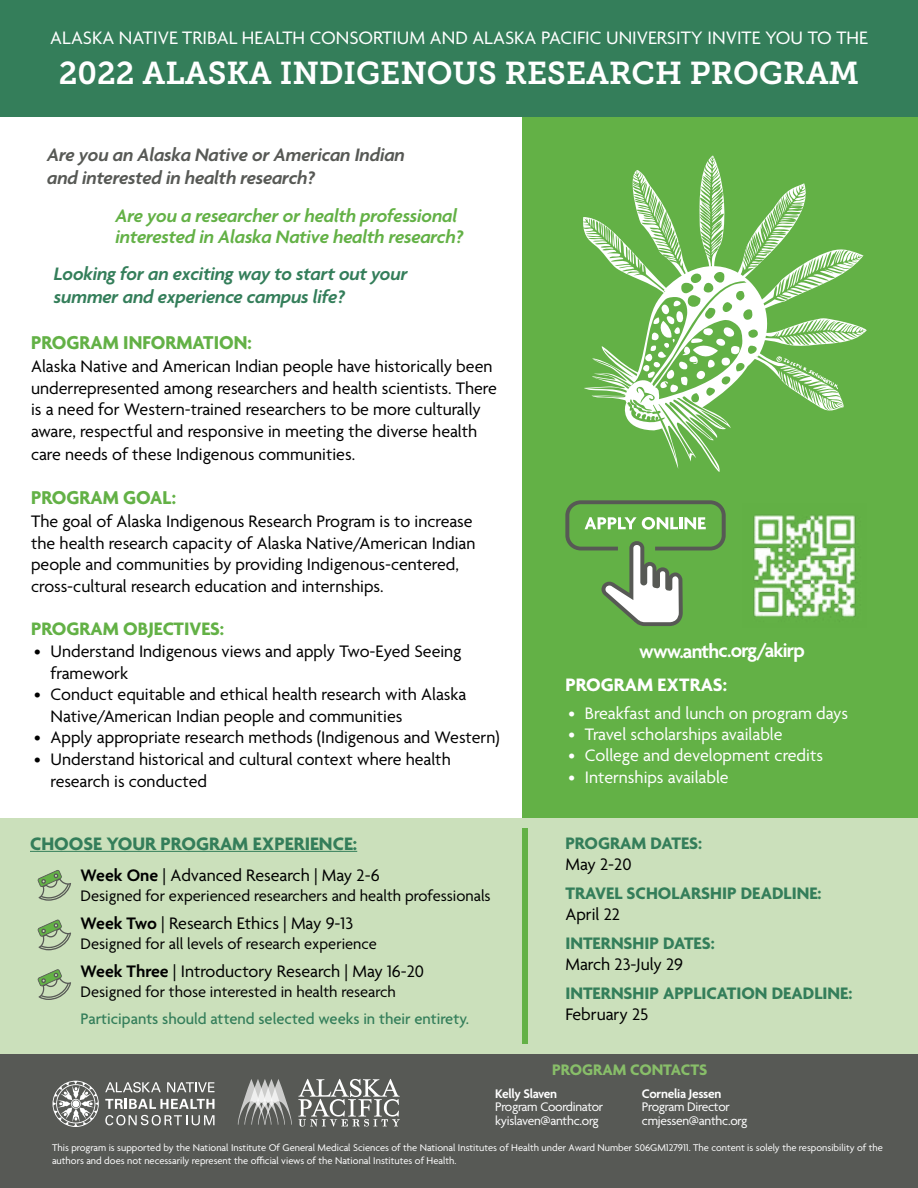
<style>
.page{position:relative;width:918px;height:1188px;background:#fff}
.page>*{position:absolute;margin:0;border:0;box-sizing:border-box;transform-origin:0 0}
.t1{font:31.5px "Museo Slab 700";color:#fff}
.t2{font:600 21px "Agenda";letter-spacing:-.045em;color:#fff}
.t3{font:700 20.1px "Agenda";color:#63b146}
.t4{font:italic 600 19.5px/21px "Agenda";letter-spacing:-.01em;color:#63b146}
.t5{font:19.5px "Agenda";color:#fff}
.t6{font:italic 600 19.5px/22.5px "Agenda";letter-spacing:-.01em;color:#347e5a}
.t7{font:italic 600 19.5px/22.5px "Agenda";letter-spacing:-.01em;color:#575955}
.t8{font:700 19.5px "Agenda";color:#347e5a}
.t9{font:700 19.5px "Agenda";color:#63b146}
.t10{font:700 19.5px "Agenda";color:#fff}
.t11{font:18px/21.6px "Agenda";color:#000}
.t12{font:18px "Agenda";color:#fff}
.t13{font:700 18px "Agenda";color:#347e5a}
.t14{font:16.5px "Agenda";color:#000}
.t15{font:500 16.5px "Agenda";color:#347e5a}
.t16{font:700 16.5px "Agenda";color:#88be69}
.t17{font:13.5px/13.5px "Agenda";letter-spacing:-.02em;color:#fff}
.t18{font:600 13.5px "Agenda";letter-spacing:-.02em;color:#fff}
.t19{font:10.5px/12.6px "Agenda";color:#fff}
.s1{font-weight:600}
</style>
<div class="page">
<div style="left:523px;top:117px;width:395px;height:702px;background:#63b146"></div>
<div style="left:0;top:819px;width:918px;height:235px;background:#cbe0bb"></div>
<div style="left:0;top:1054px;width:918px;height:134px;background:#575955"></div>
<div style="left:0;top:0;width:918px;height:117px;background:#347e5a"></div>
<svg style="left:583px;top:155px;width:284px;height:317px"></svg>
<svg style="left:298px;top:1079px;width:102px;height:48px"></svg>
<svg style="left:238px;top:1079px;width:54px;height:46px"></svg>
<svg style="left:105px;top:1082px;width:56px;height:11px"></svg>
<svg style="left:167px;top:1082px;width:47px;height:10px"></svg>
<svg style="left:105px;top:1099px;width:109px;height:10px"></svg>
<svg style="left:105px;top:1115px;width:109px;height:10px"></svg>
<svg style="left:52px;top:1081px;width:47px;height:46px"></svg>
<div style="left:523px;top:828px;width:5px;height:216px;background:#63b146"></div>
<hr style="left:30px;top:851px;width:327px;height:1px;background:#347e5a">
<svg style="left:38px;top:870px;width:33px;height:31px"></svg>
<svg style="left:38px;top:920px;width:33px;height:30px"></svg>
<svg style="left:38px;top:969px;width:33px;height:31px"></svg>
<svg style="left:565px;top:500px;width:161px;height:126px"></svg>
<img style="left:753px;top:514px;width:103px;height:103px">
<p class="t5" style="left:50px;top:27px;width:819px">ALASKA NATIVE TRIBAL HEALTH CONSORTIUM AND ALASKA PACIFIC UNIVERSITY INVITE YOU TO THE</p>
<h1 class="t1" style="left:59px;top:56px;width:802px">2022 ALASKA INDIGENOUS RESEARCH PROGRAM</h1>
<p class="t7" style="left:47px;top:145px;width:359px">Are you an Alaska Native or American Indian and interested in health research?</p>
<p class="t4" style="left:116px;top:207px;width:349px">Are you a researcher or health professional interested in Alaska Native health research?</p>
<p class="t6" style="left:54px;top:264px;width:355px">Looking for an exciting way to start out your summer and experience campus life?</p>
<p class="t3" style="left:31px;top:332px;width:222px">PROGRAM INFORMATION:</p>
<p class="t11" style="left:31px;top:357px;width:467px">Alaska Native and American Indian people have historically been underrepresented among researchers and health scientists. There is a need for Western-trained researchers to be more culturally aware, respectful and responsive in meeting the diverse health care needs of these Indigenous communities.</p>
<p class="t3" style="left:31px;top:487px;width:147px">PROGRAM GOAL:</p>
<p class="t11" style="left:31px;top:512px;width:446px">The goal of Alaska Indigenous Research Program is to increase the health research capacity of Alaska Native/American Indian people and communities by providing Indigenous-centered, cross-cultural research education and internships.</p>
<p class="t9" style="left:31px;top:619px;width:195px">PROGRAM OBJECTIVES:</p>
<p class="t11" style="left:51px;top:642px;width:413px;text-indent:-17px">• Understand Indigenous views and apply Two-Eyed Seeing framework</p>
<p class="t11" style="left:51px;top:685px;width:417px;text-indent:-17px">• Conduct equitable and ethical health research with Alaska<br>Native/American Indian people and communities</p>
<p class="t11" style="left:34px;top:728px;width:467px">• Apply appropriate research methods (Indigenous and Western)</p>
<p class="t11" style="left:51px;top:750px;width:402px;text-indent:-17px">• Understand historical and cultural context where health research is conducted</p>
<p class="t8" style="left:30px;top:833px;width:329px">CHOOSE YOUR PROGRAM EXPERIENCE:</p>
<p class="t11" style="left:81px;top:866px;width:300px"><span class="s1">Week One</span> | Advanced Research | May 2-6</p>
<p class="t14" style="left:81px;top:887px;width:412px">Designed for experienced researchers and health professionals</p>
<p class="t11" style="left:81px;top:914px;width:274px"><span class="s1">Week Two</span> | Research Ethics | May 9-13</p>
<p class="t14" style="left:81px;top:935px;width:298px">Designed for all levels of research experience</p>
<p class="t11" style="left:81px;top:962px;width:345px"><span class="s1">Week Three</span> | Introductory Research | May 16-20</p>
<p class="t14" style="left:81px;top:983px;width:317px">Designed for those interested in health research</p>
<p class="t15" style="left:81px;top:1010px;width:390px">Participants should attend selected weeks in their entirety.</p>
<p class="t2" style="left:639px;top:639px;width:167px">www.anthc.org/akirp</p>
<p class="t10" style="left:565px;top:675px;width:163px">PROGRAM EXTRAS:</p>
<p class="t12" style="left:568px;top:704px;width:281px">• Breakfast and lunch on program days</p>
<p class="t12" style="left:568px;top:725px;width:216px">• Travel scholarships available</p>
<p class="t12" style="left:568px;top:746px;width:256px">• College and development credits</p>
<p class="t12" style="left:568px;top:767px;width:162px">• Internships available</p>
<p class="t13" style="left:565px;top:833px;width:138px">PROGRAM DATES:</p>
<p class="t11" style="left:565px;top:855px;width:68px">May 2-20</p>
<p class="t13" style="left:565px;top:883px;width:258px">TRAVEL SCHOLARSHIP DEADLINE:</p>
<p class="t11" style="left:565px;top:905px;width:56px">April 22</p>
<p class="t13" style="left:565px;top:933px;width:151px">INTERNSHIP DATES:</p>
<p class="t11" style="left:565px;top:955px;width:119px">March 23-July 29</p>
<p class="t13" style="left:565px;top:983px;width:289px">INTERNSHIP APPLICATION DEADLINE:</p>
<p class="t11" style="left:565px;top:1005px;width:85px">February 25</p>
<p class="t16" style="left:552px;top:1061px;width:157px">PROGRAM CONTACTS</p>
<p class="t18" style="left:495px;top:1086px;width:64px">Kelly Slaven</p>
<p class="t17" style="left:495px;top:1101px;width:110px">Program Coordinator kyislaven@anthc.org</p>
<p class="t18" style="left:642px;top:1086px;width:81px">Cornelia Jessen</p>
<p class="t17" style="left:642px;top:1101px;width:107px">Program Director cmjessen@anthc.org</p>
<p class="t19" style="left:52px;top:1142px;width:832px">This program is supported by the National Institute Of General Medical Sciences of the National Institutes of Health under Award Number S06GM127911. The content is solely the responsibility of the authors and does not necessarily represent the official views of the National Institutes of Health.</p>
</div>
